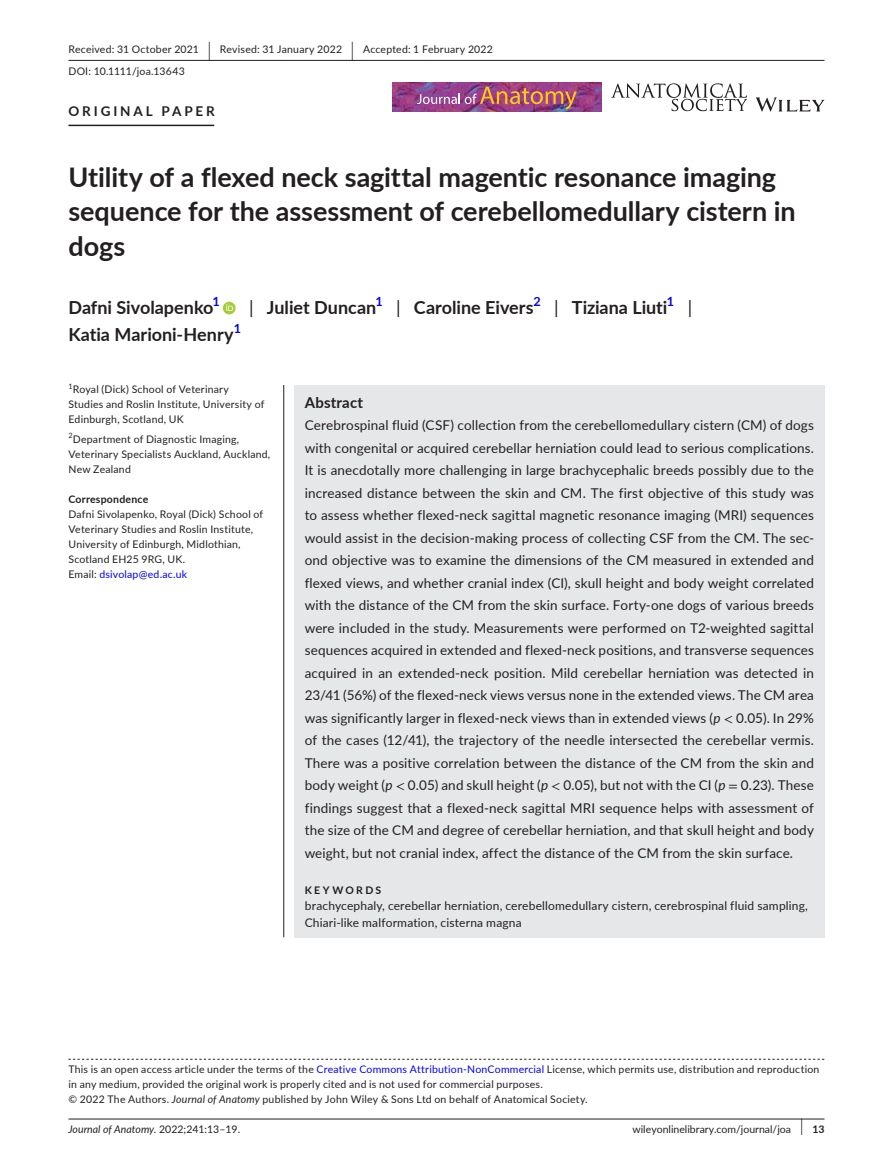
<style>
.page{position:relative;width:893px;height:1174px;background:#fff}
.page>*{position:absolute;margin:0;border:0;box-sizing:border-box;transform-origin:0 0}
.t1{font:700 27px/34.5px "Lato";color:#231f20}
.t2{font:700 18px "Lato";color:#231f20}
.t3{font:18px "Lato";color:#231f20}
.t4{font:700 15px "Lato";letter-spacing:.015em;color:#231f20}
.t5{font:13.5px/22.5px "Lato";letter-spacing:.01em;color:#231f20;text-align:justify}
.t6{font:700 13.5px "Lato";letter-spacing:.215em;color:#231f20}
.t7{font:700 12.6px "Lato";color:#00f}
.t8{font:12px/16.5px "Lato";letter-spacing:.015em;color:#231f20}
.t9{font:10.5px/15px "Lato";letter-spacing:.02em;color:#231f20}
.t10{font:10.5px "Lato";color:#231f20}
.t11{font:italic 10.5px "Lato";color:#231f20}
.t12{font:700 10.5px "Lato";letter-spacing:.02em;color:#231f20}
.t13{font:700 10.5px "Lato";letter-spacing:.22em;color:#231f20}
.t14{font:7.35px "Lato";color:#231f20}
.s1{font-size:19.65px}
.s2{font-weight:400}
.s3{color:#00f}
.s4{font-style:italic}
.s5{font-family:"STIX"}
.s6{font-style:normal}
.s7{font-size:17.4px}
.s8{font-weight:700}
</style>
<div class="page">
<hr style="left:68px;top:1118px;width:756px;height:1px;background:#231f20">
<svg style="left:756px;top:97px;width:68px;height:15px"></svg>
<img style="left:393px;top:82px;width:208px;height:30px">
<img style="left:417px;top:87px;width:160px;height:23px">
<img style="left:611px;top:83px;width:137px;height:29px">
<hr style="left:68px;top:60px;width:756px;height:1px;background:#231f20">
<hr style="left:68px;top:125px;width:146px;height:1px;background:#231f20">
<div style="left:223px;top:302px;width:13px;height:12px;background:#a5cd39;border-radius:50%"></div>
<svg style="left:226px;top:304px;width:7px;height:7px"></svg>
<svg style="left:68px;top:1058px;width:756px;height:1px"></svg>
<div style="left:294px;top:385px;width:530px;height:552px;background:#e6e7e9"></div>
<hr style="left:283px;top:385px;width:1px;height:552px;background:#231f20">
<p class="t9" style="left:68px;top:38px;width:426px;line-height:21.8px">Received: 31 October 2021 <span class="s1">|</span> Revised: 31 January 2022 <span class="s1">|</span> Accepted: 1 February 2022<br>DOI: 10.1111/joa.13643</p>
<p class="t6" style="left:68px;top:101px;width:148px">ORIGINAL PAPER</p>
<h1 class="t1" style="left:68px;top:159px;width:729px">Utility of a flexed neck sagittal magentic resonance imaging sequence for the assessment of cerebellomedullary cistern in dogs</h1>
<h2 class="t2" style="left:68px;top:295px;width:147px">Dafni Sivolapenko</h2>
<p class="t7" style="left:213px;top:292px;width:9px">1</p>
<h2 class="t2" style="left:249px;top:295px;width:129px"><span class="s2">|</span> Juliet Duncan</h2>
<p class="t7" style="left:375px;top:292px;width:9px">1</p>
<h2 class="t2" style="left:396px;top:295px;width:139px"><span class="s2">|</span> Caroline Eivers</h2>
<p class="t7" style="left:533px;top:292px;width:9px">2</p>
<h2 class="t2" style="left:554px;top:295px;width:115px"><span class="s2">|</span> Tiziana Liuti</h2>
<p class="t7" style="left:667px;top:292px;width:9px">1</p>
<h2 class="t3" style="left:688px;top:295px;width:6px">|</h2>
<h2 class="t2" style="left:68px;top:322px;width:167px">Katia Marioni-Henry</h2>
<p class="t7" style="left:234px;top:319px;width:9px">1</p>
<p class="t14" style="left:68px;top:381px;width:6px">1</p>
<p class="t9" style="left:68px;top:382px;width:197px;text-indent:4px">Royal (Dick) School of Veterinary<br>Studies and Roslin Institute, University of<br>Edinburgh, Scotland, UK</p>
<p class="t9" style="left:68px;top:431px;width:203px"><sup>2</sup>Department of Diagnostic Imaging,<br>Veterinary Specialists Auckland, Auckland,<br>New Zealand</p>
<p class="t12" style="left:68px;top:491px;width:81px">Correspondence</p>
<p class="t9" style="left:68px;top:506px;width:196px">Dafni Sivolapenko, Royal (Dick) School of Veterinary Studies and Roslin Institute, University of Edinburgh, Midlothian, Scotland EH25 9RG, UK.<br>Email: <span class="s3">dsivolap@ed.ac.uk</span></p>
<p class="t4" style="left:305px;top:391px;width:60px">Abstract</p>
<p class="t5" style="left:305px;top:413px;width:511px">Cerebrospinal fluid (CSF) collection from the cerebellomedullary cistern (CM) of dogs with congenital or acquired cerebellar herniation could lead to serious complications.<br>It is anecdotally more challenging in large brachycephalic breeds possibly due to the increased distance between the skin and CM. The first objective of this study was to assess whether flexed-neck sagittal magnetic resonance imaging (MRI) sequences would assist in the decision-making process of collecting CSF from the CM. The sec&shy;ond objective was to examine the dimensions of the CM measured in extended and flexed views, and whether cranial index (CI), skull height and body weight correlated with the distance of the CM from the skin surface. Forty-one dogs of various breeds were included in the study. Measurements were performed on T2-weighted sagittal sequences acquired in extended and flexed-neck positions, and transverse sequences acquired in an extended-neck position. Mild cerebellar herniation was detected in 23/41 (56%) of the flexed-neck views versus none in the extended views. The CM area was significantly larger in flexed-neck views than in extended views (<span class="s4">p</span> <span class="s5">&lt;</span> 0.05). In 29% of the cases (12/41), the trajectory of the needle intersected the cerebellar vermis.<br>There was a positive correlation between the distance of the CM from the skin and body weight (<span class="s4">p</span> <span class="s5">&lt;</span> 0.05) and skull height (<span class="s4">p</span> <span class="s5">&lt;</span> 0.05), but not with the CI (<span class="s4">p</span> <span class="s5">=</span> 0.23). These findings suggest that a flexed-neck sagittal MRI sequence helps with assessment of the size of the CM and degree of cerebellar herniation, and that skull height and body weight, but not cranial index, affect the distance of the CM from the skin surface.</p>
<p class="t13" style="left:305px;top:882px;width:78px">KEYWORDS</p>
<p class="t8" style="left:305px;top:897px;width:505px">brachycephaly, cerebellar herniation, cerebellomedullary cistern, cerebrospinal fluid sampling,<br>Chiari-like malformation, cisterna magna</p>
<p class="t9" style="left:68px;top:1061px;width:752px">This is an open access article under the terms of the <span class="s3">Creative Commons Attribution-NonCommercial</span> License, which permits use, distribution and reproduction in any medium, provided the original work is properly cited and is not used for commercial purposes.<br>© 2022 The Authors. <span class="s4">Journal of Anatomy</span> published by John Wiley &amp; Sons Ltd on behalf of Anatomical Society.</p>
<p class="t11" style="left:68px;top:1121px;width:173px">Journal of Anatomy. <span class="s6">2022;241:13–19.</span></p>
<p class="t10" style="left:632px;top:1121px;width:193px">wileyonlinelibrary.com/journal/joa <span class="s7">|</span> <span class="s8">13</span></p>
</div>
